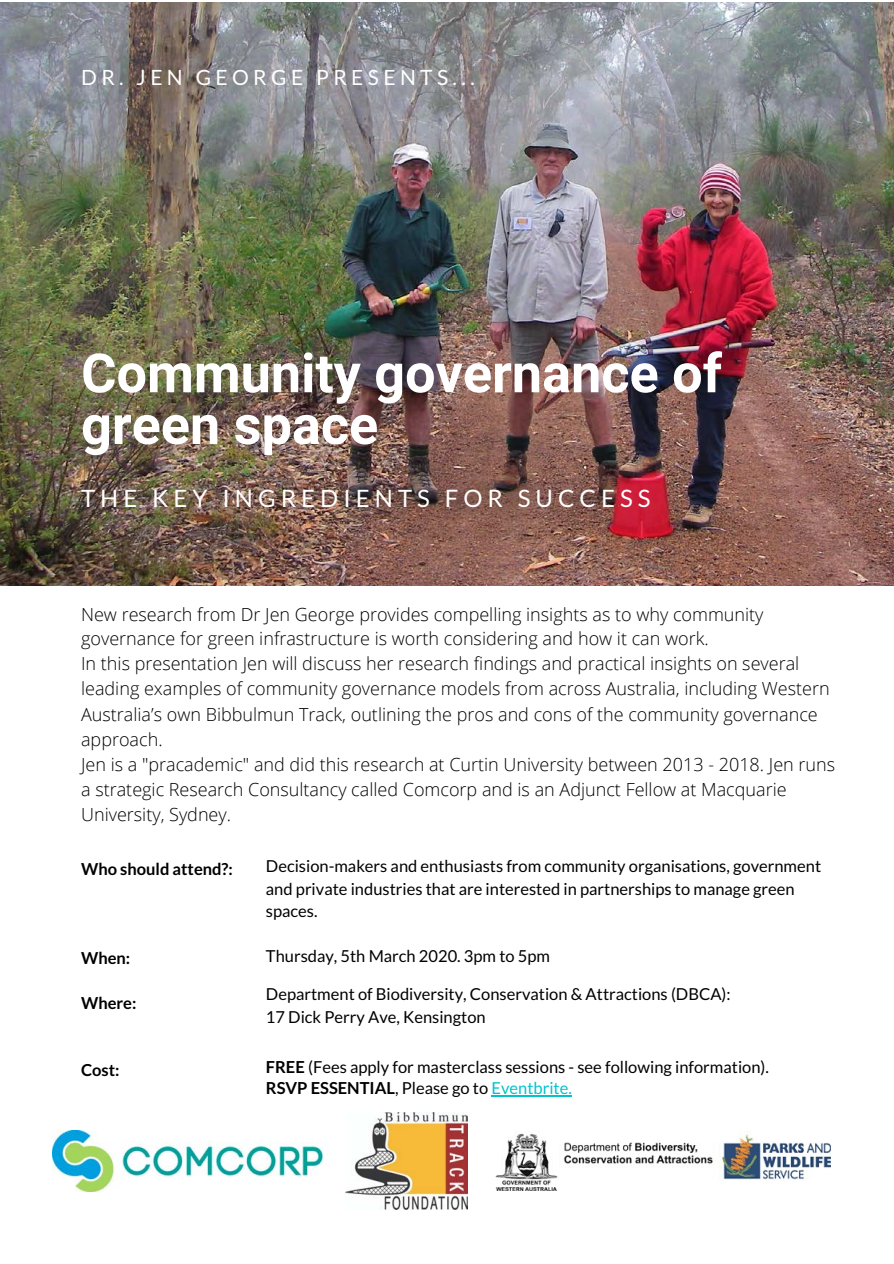
<style>
.page{position:relative;width:894px;height:1264px;background:#fff}
.page>*{position:absolute;margin:0;border:0;box-sizing:border-box;transform-origin:0 0}
.t1{font:700 54px/51.6px "Roboto";color:#fff}
.t2{font:24px "Lato";letter-spacing:.21em;color:#fff}
.t3{font:21px "Lato";letter-spacing:.21em;color:#fff}
.t4{font:300 18px/25px "Open Sans";color:#000}
.t5{font:16.5px/22.4px "Lato";color:#000}
.t6{font:700 16.5px "Lato";color:#000}
.s1{font-weight:700}
.s2{font-weight:400}
.s3{font-weight:400;color:#00c4cc}
</style>
<div class="page">
<img style="left:0;top:2px;width:893px;height:584px">
<hr style="left:491px;top:1095px;width:80px;height:2px;background:#00c4cc">
<img style="left:346px;top:1112px;width:121px;height:96px">
<img style="left:495px;top:1133px;width:335px;height:57px">
<img style="left:53px;top:1130px;width:275px;height:61px">
<p class="t3" style="left:81px;top:64px;width:395px">DR. JEN GEORGE PRESENTS...</p>
<h1 class="t1" style="left:81px;top:348px;width:642px">Community governance of green space</h1>
<h2 class="t2" style="left:81px;top:483px;width:571px">THE KEY INGREDIENTS FOR SUCCESS</h2>
<p class="t4" style="left:81px;top:601px;width:683px;line-height:24.5px">New research from Dr Jen George provides compelling insights as to why community governance for green infrastructure is worth considering and how it can work.</p>
<p class="t4" style="left:81px;top:650px;width:755px">In this presentation Jen will discuss her research findings and practical insights on several leading examples of community governance models from across Australia, including Western Australia’s own Bibbulmun Track, outlining the pros and cons of the community governance approach.<br>Jen is a "pracademic" and did this research at Curtin University between 2013 - 2018. Jen runs a strategic Research Consultancy called Comcorp and is an Adjunct Fellow at Macquarie University, Sydney.</p>
<p class="t6" style="left:81px;top:858px;width:153px">Who should attend?:</p>
<p class="t5" style="left:266px;top:854px;width:556px">Decision-makers and enthusiasts from community organisations, government and private industries that are interested in partnerships to manage green spaces.</p>
<p class="t5" style="left:266px;top:944px;width:285px">Thursday, 5th March 2020. 3pm to 5pm</p>
<p class="t6" style="left:81px;top:947px;width:51px">When:</p>
<p class="t6" style="left:81px;top:992px;width:57px">Where:</p>
<p class="t5" style="left:266px;top:982px;width:466px">Department of Biodiversity, Conservation &amp; Attractions (DBCA):<br>17 Dick Perry Ave, Kensington</p>
<p class="t6" style="left:81px;top:1059px;width:40px">Cost:</p>
<p class="t5" style="left:266px;top:1055px;width:504px"><span class="s1">FREE</span> (Fees apply for masterclass sessions - see following information).</p>
<p class="t6" style="left:266px;top:1077px;width:307px">RSVP ESSENTIAL<span class="s2">, Please go to</span> <span class="s3">Eventbrite.</span></p>
</div>
